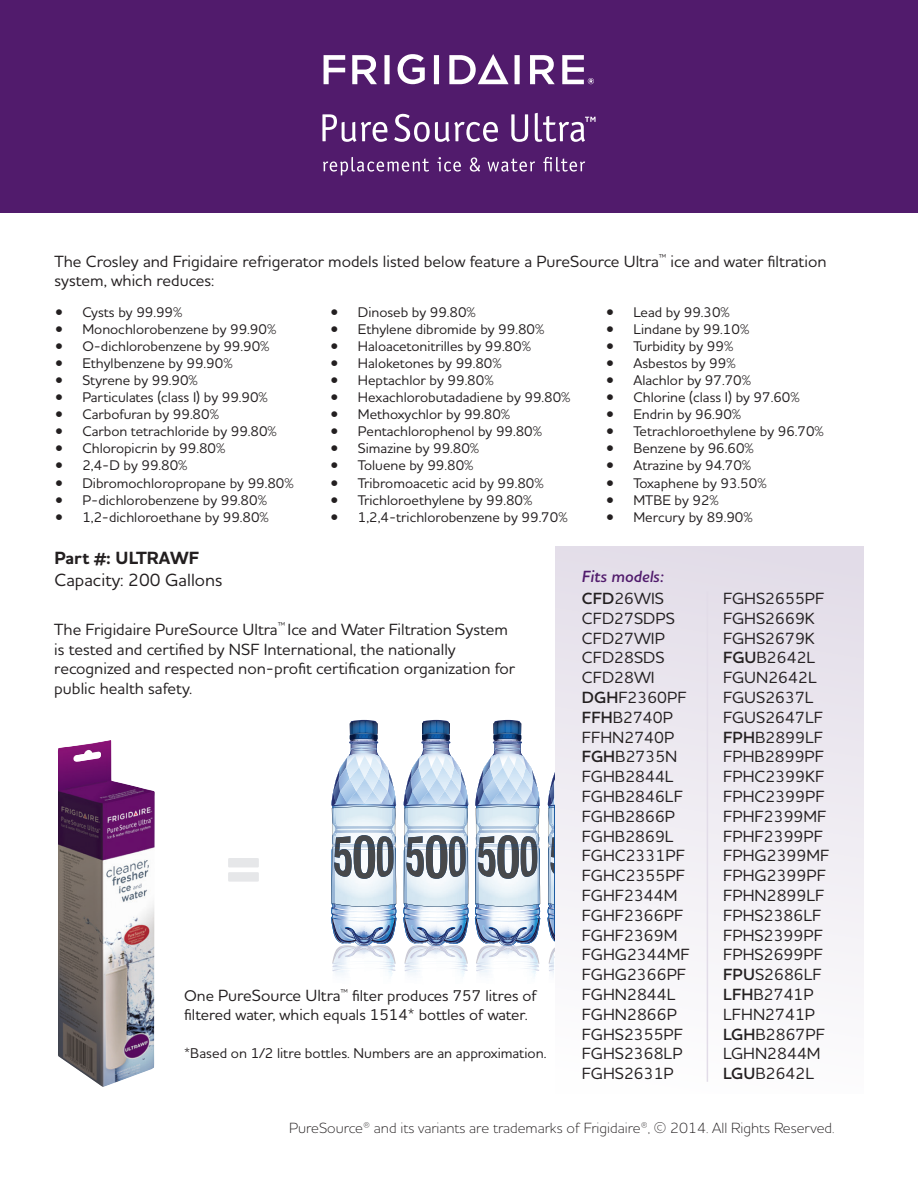
<style>
.page{position:relative;width:918px;height:1188px;background:#fff}
.page>*{position:absolute;margin:0;border:0;box-sizing:border-box;transform-origin:0 0}
.t1{font:500 18px "Houschka Pro";color:#231f20}
.t2{font:700 18px "Houschka Pro";color:#231f20}
.t3{font:500 16.5px/19.8px "Houschka Pro";color:#231f20}
.t4{font:italic 600 16.5px "Houschka Pro";color:#511b6c}
.t5{font:500 15.9px/19px "Houschka Pro";color:#231f20}
.t6{font:300 15px "Houschka Pro";color:#231f20}
.t7{font:500 14.4px "Houschka Pro";color:#231f20}
.t8{font:500 14.25px "Houschka Pro";color:#231f20}
.s1{font-size:16.5px}
.s2{font-weight:600}
</style>
<div class="page">
<div style="left:0;top:0;width:918px;height:212px;background:#511b6c"></div>
<div style="left:555px;top:547px;width:309px;height:547px;background:linear-gradient(to bottom,#e2dce8,#fefdfe)"></div>
<svg style="left:228px;top:858px;width:31px;height:24px"></svg>
<svg style="left:331px;top:720px;width:66px;height:256px"></svg>
<svg style="left:403px;top:720px;width:66px;height:256px"></svg>
<svg style="left:475px;top:720px;width:66px;height:256px"></svg>
<svg style="left:548px;top:772px;width:7px;height:202px"></svg>
<img style="left:58px;top:740px;width:97px;height:347px">
<svg style="left:322px;top:114px;width:66px;height:28px"></svg>
<svg style="left:394px;top:114px;width:104px;height:28px"></svg>
<svg style="left:511px;top:114px;width:17px;height:28px"></svg>
<svg style="left:535px;top:113px;width:61px;height:29px"></svg>
<svg style="left:515px;top:55px;width:5px;height:29px"></svg>
<svg style="left:398px;top:54px;width:27px;height:30px"></svg>
<svg style="left:324px;top:55px;width:21px;height:29px"></svg>
<svg style="left:352px;top:55px;width:25px;height:29px"></svg>
<svg style="left:384px;top:55px;width:6px;height:29px"></svg>
<svg style="left:434px;top:55px;width:5px;height:29px"></svg>
<svg style="left:530px;top:55px;width:25px;height:29px"></svg>
<svg style="left:449px;top:54px;width:60px;height:30px"></svg>
<svg style="left:562px;top:55px;width:32px;height:29px"></svg>
<svg style="left:323px;top:157px;width:106px;height:18px"></svg>
<svg style="left:437px;top:157px;width:24px;height:15px"></svg>
<svg style="left:470px;top:157px;width:10px;height:15px"></svg>
<svg style="left:488px;top:159px;width:47px;height:13px"></svg>
<svg style="left:543px;top:157px;width:42px;height:15px"></svg>
<hr style="left:707px;top:592px;width:1px;height:490px;background:#e2dce8">
<p class="t3" style="left:55px;top:251px;width:773px">The Crosley and Frigidaire refrigerator models listed below feature a PureSource Ultra<sup>™</sup> ice and water filtration system, which reduces:</p>
<p class="t8" style="left:55px;top:303px;width:129px">• Cysts by 99.99%</p>
<p class="t8" style="left:55px;top:320px;width:222px">• Monochlorobenzene by 99.90%</p>
<p class="t8" style="left:55px;top:337px;width:216px">• O-dichlorobenzene by 99.90%</p>
<p class="t8" style="left:55px;top:354px;width:179px">• Ethylbenzene by 99.90%</p>
<p class="t8" style="left:55px;top:371px;width:144px">• Styrene by 99.90%</p>
<p class="t8" style="left:55px;top:388px;width:214px">• Particulates (class I) by 99.90%</p>
<p class="t8" style="left:55px;top:405px;width:165px">• Carbofuran by 99.80%</p>
<p class="t8" style="left:55px;top:422px;width:223px">• Carbon tetrachloride by 99.80%</p>
<p class="t8" style="left:55px;top:439px;width:171px">• Chloropicrin by 99.80%</p>
<p class="t8" style="left:55px;top:456px;width:134px">• 2,4-D by 99.80%</p>
<p class="t8" style="left:55px;top:474px;width:240px">• Dibromochloropropane by 99.80%</p>
<p class="t8" style="left:55px;top:491px;width:213px">• P-dichlorobenzene by 99.80%</p>
<p class="t8" style="left:55px;top:508px;width:215px">• 1,2-dichloroethane by 99.80%</p>
<p class="t2" style="left:55px;top:547px;width:146px">Part #: ULTRAWF</p>
<p class="t1" style="left:55px;top:568px;width:169px">Capacity: 200 Gallons</p>
<p class="t8" style="left:331px;top:303px;width:146px">• Dinoseb by 99.80%</p>
<p class="t8" style="left:331px;top:320px;width:215px">• Ethylene dibromide by 99.80%</p>
<p class="t8" style="left:331px;top:337px;width:202px">• Haloacetonitrilles by 99.80%</p>
<p class="t8" style="left:331px;top:354px;width:172px">• Haloketones by 99.80%</p>
<p class="t8" style="left:331px;top:371px;width:164px">• Heptachlor by 99.80%</p>
<p class="t8" style="left:331px;top:388px;width:241px">• Hexachlorobutadadiene by 99.80%</p>
<p class="t8" style="left:331px;top:405px;width:181px">• Methoxychlor by 99.80%</p>
<p class="t8" style="left:331px;top:422px;width:213px">• Pentachlorophenol by 99.80%</p>
<p class="t8" style="left:331px;top:439px;width:150px">• Simazine by 99.80%</p>
<p class="t8" style="left:331px;top:456px;width:144px">• Toluene by 99.80%</p>
<p class="t8" style="left:331px;top:474px;width:214px">• Tribromoacetic acid by 99.80%</p>
<p class="t8" style="left:331px;top:491px;width:203px">• Trichloroethylene by 99.80%</p>
<p class="t8" style="left:331px;top:508px;width:238px">• 1,2,4-trichlorobenzene by 99.70%</p>
<p class="t3" style="left:54px;top:619px;width:462px">The Frigidaire PureSource Ultra<sup>™</sup> Ice and Water Filtration System is tested and certified by NSF International, the nationally recognized and respected non-profit certification organization for public health safety.</p>
<p class="t5" style="left:184px;top:986px;width:354px">One <span class="s1">PureSource Ultra</span><sup>™</sup> filter produces 757 litres of filtered water, which equals 1514* bottles of water.</p>
<p class="t7" style="left:184px;top:1044px;width:364px">*Based on 1/2 litre bottles. Numbers are an approximation.</p>
<p class="t8" style="left:606px;top:303px;width:125px">• Lead by 99.30%</p>
<p class="t8" style="left:606px;top:320px;width:144px">• Lindane by 99.10%</p>
<p class="t8" style="left:606px;top:337px;width:128px">• Turbidity by 99%</p>
<p class="t8" style="left:606px;top:354px;width:131px">• Asbestos by 99%</p>
<p class="t8" style="left:606px;top:371px;width:146px">• Alachlor by 97.70%</p>
<p class="t8" style="left:606px;top:388px;width:195px">• Chlorine (class I) by 97.60%</p>
<p class="t8" style="left:606px;top:405px;width:136px">• Endrin by 96.90%</p>
<p class="t8" style="left:606px;top:422px;width:219px">• Tetrachloroethylene by 96.70%</p>
<p class="t8" style="left:606px;top:439px;width:149px">• Benzene by 96.60%</p>
<p class="t8" style="left:606px;top:456px;width:146px">• Atrazine by 94.70%</p>
<p class="t8" style="left:606px;top:474px;width:162px">• Toxaphene by 93.50%</p>
<p class="t8" style="left:606px;top:491px;width:114px">• MTBE by 92%</p>
<p class="t8" style="left:606px;top:508px;width:148px">• Mercury by 89.90%</p>
<p class="t4" style="left:582px;top:565px;width:84px">Fits models:</p>
<p class="t3" style="left:582px;top:588px;width:109px"><span class="s2">CFD</span>26WIS<br>CFD27SDPS<br>CFD27WIP<br>CFD28SDS<br>CFD28WI<br><span class="s2">DGH</span>F2360PF<br><span class="s2">FFH</span>B2740P<br>FFHN2740P<br><span class="s2">FGH</span>B2735N<br>FGHB2844L<br>FGHB2846LF<br>FGHB2866P<br>FGHB2869L<br>FGHC2331PF<br>FGHC2355PF<br>FGHF2344M<br>FGHF2366PF<br>FGHF2369M<br>FGHG2344MF<br>FGHG2366PF<br>FGHN2844L<br>FGHN2866P<br>FGHS2355PF<br>FGHS2368LP<br>FGHS2631P</p>
<p class="t3" style="left:723px;top:588px;width:108px">FGHS2655PF<br>FGHS2669K<br>FGHS2679K<br><span class="s2">FGU</span>B2642L<br>FGUN2642L<br>FGUS2637L<br>FGUS2647LF<br><span class="s2">FPH</span>B2899LF<br>FPHB2899PF<br>FPHC2399KF<br>FPHC2399PF<br>FPHF2399MF<br>FPHF2399PF<br>FPHG2399MF<br>FPHG2399PF<br>FPHN2899LF<br>FPHS2386LF<br>FPHS2399PF<br>FPHS2699PF<br><span class="s2">FPU</span>S2686LF<br><span class="s2">LFH</span>B2741P<br>LFHN2741P<br><span class="s2">LGH</span>B2867PF<br>LGHN2844M<br><span class="s2">LGU</span>B2642L</p>
<p class="t6" style="left:289px;top:1118px;width:547px">PureSource® and its variants are trademarks of Frigidaire®, © 2014. All Rights Reserved.</p>
</div>
